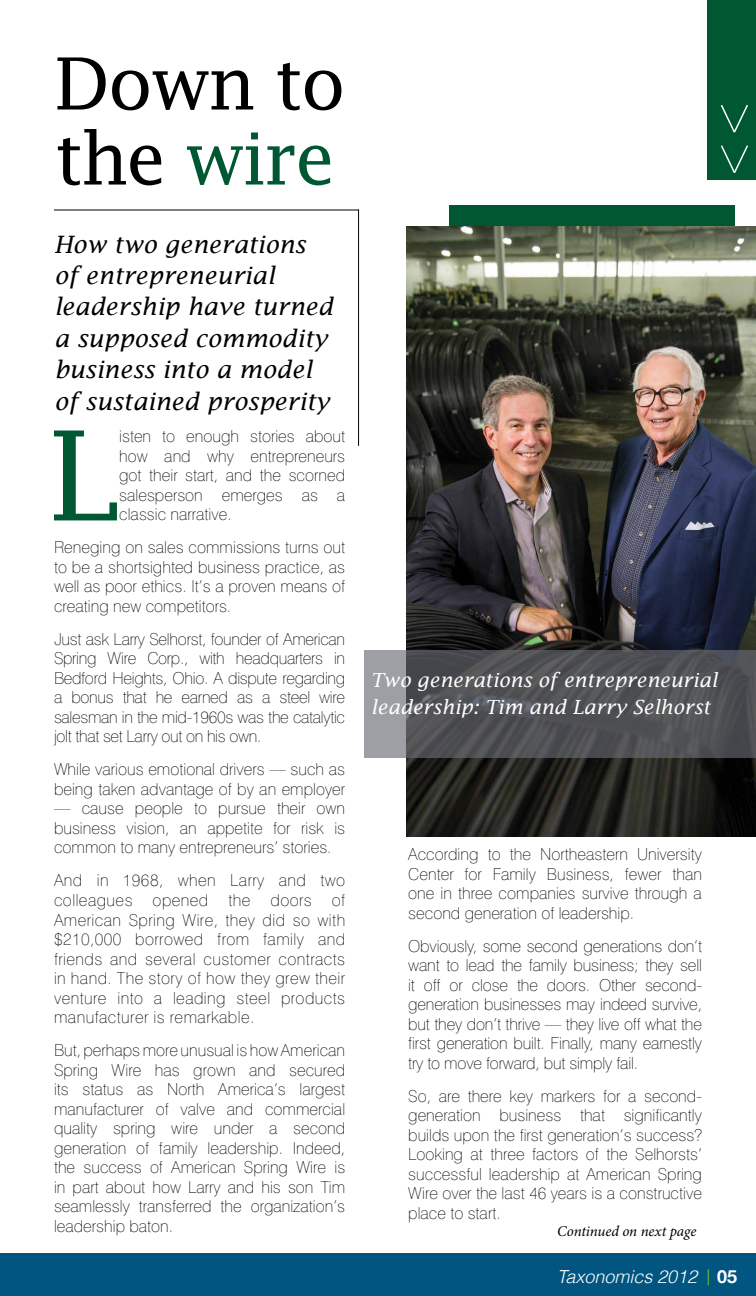
<style>
.page{position:relative;width:756px;height:1296px;background:#fff}
.page>*{position:absolute;margin:0;border:0;box-sizing:border-box;transform-origin:0 0}
.t1{font:124.5px "Lucida Fax";color:#005833}
.t2{font:72px/75px "Lucida Fax";letter-spacing:-.03em;color:#000}
.t3{font:italic 24px/31.5px "Lucida Fax";color:#000}
.t4{font:italic 19.5px/27px "Lucida Fax";color:#fff}
.t5{font:italic 300 18px "Helvetica";color:#fff}
.t6{font:100 16.5px/19.5px "Helvetica";color:#000;text-align:justify}
.t7{font:italic 15px "Minion Pro";letter-spacing:-.005em;color:#000}
.s1{color:#005833}
.s2{font-family:"Helvetica Neue";font-weight:700;font-style:normal}
</style>
<div class="page">
<div style="left:449px;top:205px;width:285px;height:81px;background:#005833"></div>
<hr style="left:54px;top:210px;width:305px;height:1px;background:#000">
<hr style="left:358px;top:209px;width:1px;height:237px;background:#000">
<div style="left:707px;top:0;width:49px;height:179px;background:#005833"></div>
<svg style="left:721px;top:145px;width:27px;height:28px"></svg>
<svg style="left:720px;top:105px;width:28px;height:28px"></svg>
<img style="left:406px;top:227px;width:350px;height:610px">
<svg style="left:364px;top:650px;width:392px;height:108px;background:#58595d"></svg>
<div style="left:0;top:1254px;width:756px;height:42px;background:#005581"></div>
<svg style="left:708px;top:1269px;width:1px;height:16px"></svg>
<h2 class="t2" style="left:54px;top:46px;width:293px">Down to the <span class="s1">wire</span></h2>
<h3 class="t3" style="left:54px;top:228px;width:281px">How two generations of entrepreneurial leadership have turned a supposed commodity business into a model of sustained prosperity</h3>
<h1 class="t1" style="left:48px;top:403px;width:73px">L</h1>
<p class="t6" style="left:119px;top:427px;width:228px">isten to enough stories about how and why entrepreneurs got their start, and the scorned salesperson emerges as a classic narrative.</p>
<p class="t6" style="left:54px;top:538px;width:293px">Reneging on sales commissions turns out to be a shortsighted business practice, as well as poor ethics. It’s a proven means of creating new competitors.</p>
<p class="t6" style="left:54px;top:629px;width:293px">Just ask Larry Selhorst, founder of American Spring Wire Corp., with headquarters in Bedford Heights, Ohio. A dispute regarding a bonus that he earned as a steel wire salesman in the mid-1960s was the catalytic jolt that set Larry out on his own.</p>
<p class="t6" style="left:54px;top:760px;width:293px">While various emotional drivers — such as being taken advantage of by an employer</p>
<p class="t6" style="left:54px;top:799px;width:293px">— cause people to pursue their own business vision, an appetite for risk is common to many entrepreneurs’ stories.</p>
<p class="t6" style="left:54px;top:871px;width:293px">And in 1968, when Larry and two colleagues opened the doors of American Spring Wire, they did so with $210,000 borrowed from family and friends and several customer contracts in hand. The story of how they grew their venture into a leading steel products manufacturer is remarkable.</p>
<p class="t6" style="left:54px;top:1040px;width:293px">But, perhaps more unusual is how American Spring Wire has grown and secured its status as North America’s largest manufacturer of valve and commercial quality spring wire under a second generation of family leadership. Indeed, the success of American Spring Wire is in part about how Larry and his son Tim seamlessly transferred the organization’s leadership baton.</p>
<p class="t4" style="left:371px;top:666px;width:348px">Two generations of entrepreneurial leadership: Tim and Larry Selhorst</p>
<p class="t6" style="left:408px;top:845px;width:295px">According to the Northeastern University Center for Family Business, fewer than one in three companies survive through a second generation of leadership.</p>
<p class="t6" style="left:408px;top:936px;width:295px">Obviously, some second generations don’t want to lead the family business; they sell it off or close the doors. Other second&shy;generation businesses may indeed survive, but they don’t thrive — they live off what the first generation built. Finally, many earnestly try to move forward, but simply fail.</p>
<p class="t6" style="left:408px;top:1086px;width:295px">So, are there key markers for a second&shy;generation business that significantly builds upon the first generation’s success?<br>Looking at three factors of the Selhorsts’ successful leadership at American Spring Wire over the last 46 years is a constructive place to start.</p>
<p class="t7" style="left:557px;top:1221px;width:141px">Continued on next page</p>
<p class="t5" style="left:557px;top:1266px;width:181px">Taxonomics 2012 <span class="s2">05</span></p>
</div>
